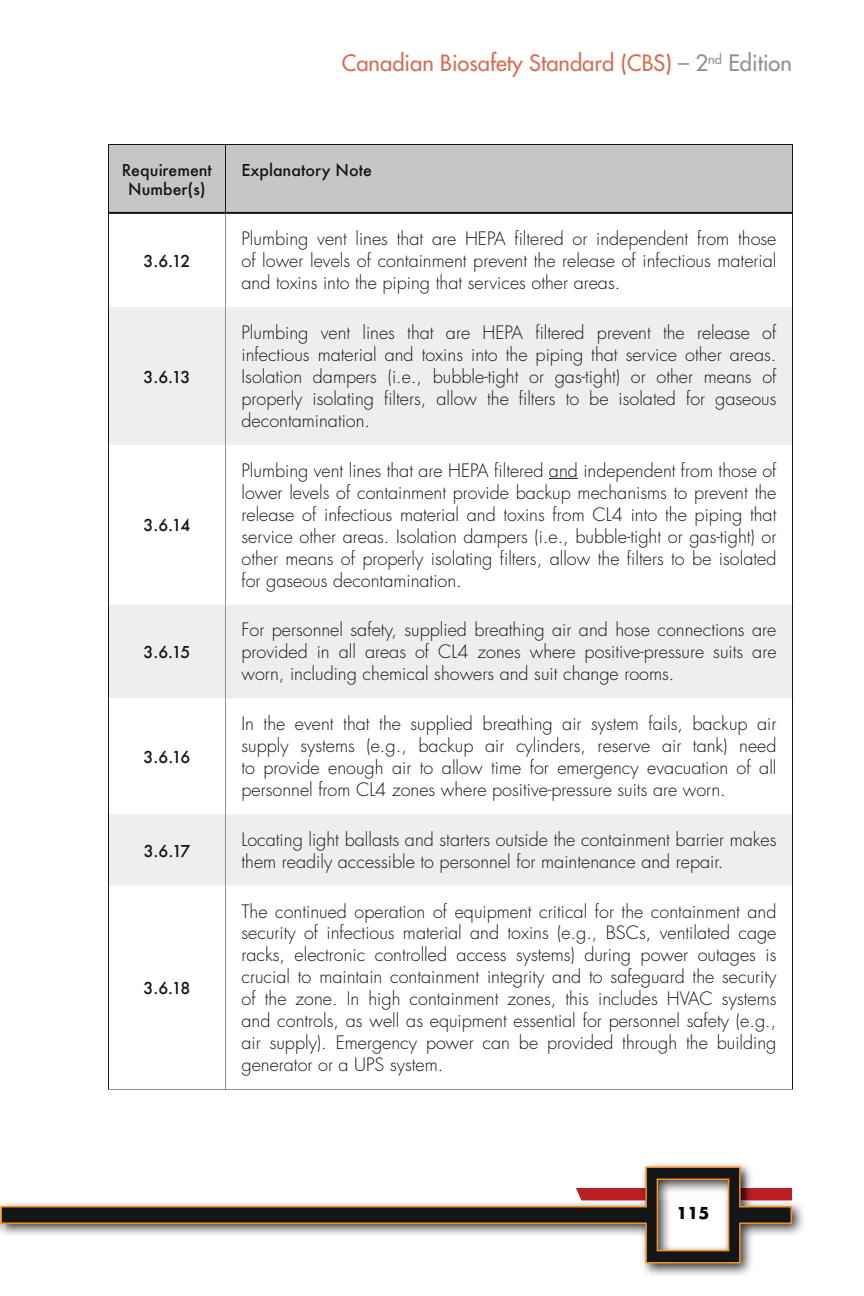
<style>
.page{position:relative;width:864px;height:1296px;background:#fff}
.page>*{position:absolute;margin:0;border:0;box-sizing:border-box;transform-origin:0 0}
.t1{font:22px "Futura";color:#d36f56}
.t2{font:300 18px/22px "Futura";color:#141517;text-align:justify}
.t3{font:500 16px/19.2px "Futura";color:#141517;text-align:center}
.t4{font:700 16px "Futura";color:#141517}
.s1{color:#8f9195}
</style>
<div class="page">
<img style="left:644px;top:1203px;width:159px;height:73px">
<svg style="left:0;top:1166px;width:793px;height:98px"></svg>
<svg style="left:576px;top:1178px;width:216px;height:91px"></svg>
<div style="left:109px;top:145px;width:683px;height:67px;background:#c5c6c8"></div>
<svg style="left:109px;top:307px;width:683px;height:579px;fill:#edefef"></svg>
<hr style="left:108px;top:213px;width:1px;height:94px;background:#141517">
<hr style="left:792px;top:213px;width:1px;height:94px;background:#141517">
<hr style="left:108px;top:445px;width:1px;height:160px;background:#141517">
<hr style="left:792px;top:445px;width:1px;height:160px;background:#141517">
<hr style="left:108px;top:698px;width:1px;height:116px;background:#141517">
<hr style="left:792px;top:698px;width:1px;height:116px;background:#141517">
<hr style="left:225px;top:214px;width:1px;height:93px;background:#8f9195">
<hr style="left:225px;top:445px;width:1px;height:160px;background:#8f9195">
<hr style="left:225px;top:698px;width:1px;height:116px;background:#8f9195">
<hr style="left:108px;top:886px;width:1px;height:203px;background:#141517">
<hr style="left:792px;top:886px;width:1px;height:203px;background:#141517">
<hr style="left:225px;top:886px;width:1px;height:203px;background:#8f9195">
<hr style="left:108px;top:1089px;width:685px;height:1px;background:#8f9195">
<hr style="left:108px;top:307px;width:1px;height:138px;background:#141517">
<hr style="left:792px;top:307px;width:1px;height:138px;background:#141517">
<hr style="left:108px;top:605px;width:1px;height:93px;background:#141517">
<hr style="left:792px;top:605px;width:1px;height:93px;background:#141517">
<hr style="left:108px;top:814px;width:1px;height:72px;background:#141517">
<hr style="left:792px;top:814px;width:1px;height:72px;background:#141517">
<hr style="left:225px;top:307px;width:1px;height:138px;background:#8f9195">
<hr style="left:225px;top:605px;width:1px;height:93px;background:#8f9195">
<hr style="left:225px;top:814px;width:1px;height:72px;background:#8f9195">
<hr style="left:108px;top:144px;width:118px;height:1px;background:#141517">
<hr style="left:108px;top:145px;width:1px;height:68px;background:#141517">
<hr style="left:226px;top:144px;width:567px;height:1px;background:#141517">
<hr style="left:225px;top:145px;width:1px;height:67px;background:#141517">
<hr style="left:792px;top:145px;width:1px;height:68px;background:#141517">
<hr style="left:109px;top:212px;width:683px;height:2px;background:#141517">
<svg style="left:549px;top:478px;width:29px;height:1px"></svg>
<p class="t1" style="left:342px;top:52px;width:452px">Canadian Biosafety Standard (CBS) <span class="s1">– 2</span><sup>nd</sup> <span class="s1">Edition</span></p>
<p class="t3" style="left:122px;top:160px;width:92px">Requirement<br>Number(s)</p>
<p class="t3" style="left:241px;top:160px;width:132px">Explanatory Note</p>
<p class="t3" style="left:144px;top:251px;width:48px">3.6.12</p>
<p class="t3" style="left:144px;top:367px;width:48px">3.6.13</p>
<p class="t3" style="left:144px;top:515px;width:48px">3.6.14</p>
<p class="t3" style="left:144px;top:642px;width:48px">3.6.15</p>
<p class="t3" style="left:144px;top:747px;width:48px">3.6.16</p>
<p class="t3" style="left:144px;top:841px;width:48px">3.6.17</p>
<p class="t3" style="left:144px;top:978px;width:48px">3.6.18</p>
<p class="t2" style="left:242px;top:229px;width:536px">Plumbing vent lines that are HEPA filtered or independent from those of lower levels of containment prevent the release of infectious material and toxins into the piping that services other areas.</p>
<p class="t2" style="left:242px;top:323px;width:537px">Plumbing vent lines that are HEPA filtered prevent the release of infectious material and toxins into the piping that service other areas.<br>Isolation dampers (i.e., bubble-tight or gas-tight) or other means of properly isolating filters, allow the filters to be isolated for gaseous decontamination.</p>
<p class="t2" style="left:242px;top:461px;width:537px">Plumbing vent lines that are HEPA filtered and independent from those of lower levels of containment provide backup mechanisms to prevent the release of infectious material and toxins from CL4 into the piping that service other areas. Isolation dampers (i.e., bubble-tight or gas-tight) or other means of properly isolating filters, allow the filters to be isolated for gaseous decontamination.</p>
<p class="t2" style="left:242px;top:620px;width:537px">For personnel safety, supplied breathing air and hose connections are provided in all areas of CL4 zones where positive-pressure suits are worn, including chemical showers and suit change rooms.</p>
<p class="t2" style="left:242px;top:714px;width:537px">In the event that the supplied breathing air system fails, backup air supply systems (e.g., backup air cylinders, reserve air tank) need to provide enough air to allow time for emergency evacuation of all personnel from CL4 zones where positive-pressure suits are worn.</p>
<p class="t2" style="left:242px;top:830px;width:536px">Locating light ballasts and starters outside the containment barrier makes them readily accessible to personnel for maintenance and repair.</p>
<p class="t2" style="left:242px;top:902px;width:537px">The continued operation of equipment critical for the containment and security of infectious material and toxins (e.g., BSCs, ventilated cage racks, electronic controlled access systems) during power outages is crucial to maintain containment integrity and to safeguard the security of the zone. In high containment zones, this includes HVAC systems and controls, as well as equipment essential for personnel safety (e.g., air supply). Emergency power can be provided through the building generator or a UPS system.</p>
<p class="t4" style="left:677px;top:1205px;width:34px">115</p>
</div>
